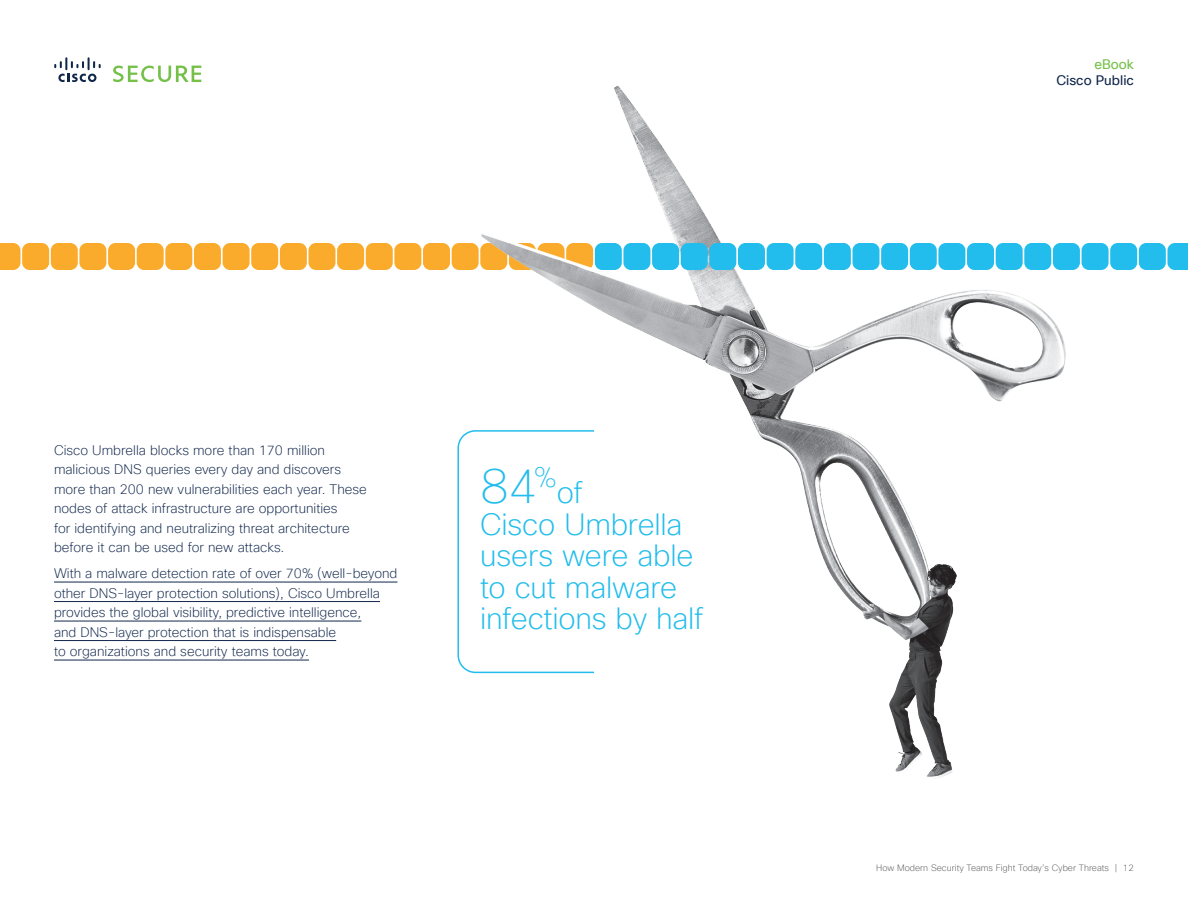
<style>
.page{position:relative;width:1188px;height:918px;background:#fff}
.page>*{position:absolute;margin:0;border:0;box-sizing:border-box;transform-origin:0 0}
.t1{font:100 48px "Cisco Sans TT";color:#22bdec}
.t2{font:200 30px/31.5px "Cisco Sans TT";letter-spacing:-.01em;color:#22bdec}
.t3{font:200 13.5px/19.5px "Cisco Sans TT";color:#11274b}
.t4{font:13.5px "Cisco Sans TT";color:#11274b}
.t5{font:13.5px "Cisco Sans TT";color:#74c04a}
.t6{font:200 9px "Cisco Sans TT";color:#58595b}
</style>
<div class="page">
<svg style="left:54px;top:57px;width:47px;height:25px"></svg>
<svg style="left:113px;top:66px;width:88px;height:16px"></svg>
<hr style="left:54px;top:582px;width:343px;height:1px;background:#11274b">
<hr style="left:54px;top:601px;width:326px;height:1px;background:#11274b">
<hr style="left:54px;top:621px;width:307px;height:1px;background:#11274b">
<hr style="left:54px;top:640px;width:282px;height:1px;background:#11274b">
<hr style="left:54px;top:660px;width:255px;height:1px;background:#11274b">
<img style="left:447px;top:85px;width:619px;height:458px">
<img style="left:818px;top:543px;width:139px;height:235px">
<svg style="left:1167px;top:243px;width:21px;height:27px"></svg>
<div style="left:1139px;top:243px;width:27px;height:27px;background:#22bdec;border-radius:7px"></div>
<div style="left:1110px;top:243px;width:27px;height:27px;background:#22bdec;border-radius:7px"></div>
<div style="left:1082px;top:243px;width:27px;height:27px;background:#22bdec;border-radius:7px"></div>
<div style="left:1053px;top:243px;width:27px;height:27px;background:#22bdec;border-radius:7px"></div>
<div style="left:1024px;top:243px;width:27px;height:27px;background:#22bdec;border-radius:7px"></div>
<div style="left:996px;top:243px;width:27px;height:27px;background:#22bdec;border-radius:7px"></div>
<div style="left:967px;top:243px;width:27px;height:27px;background:#22bdec;border-radius:7px"></div>
<div style="left:938px;top:243px;width:27px;height:27px;background:#22bdec;border-radius:7px"></div>
<div style="left:910px;top:243px;width:27px;height:27px;background:#22bdec;border-radius:7px"></div>
<div style="left:881px;top:243px;width:27px;height:27px;background:#22bdec;border-radius:7px"></div>
<div style="left:853px;top:243px;width:27px;height:27px;background:#22bdec;border-radius:7px"></div>
<div style="left:824px;top:243px;width:27px;height:27px;background:#22bdec;border-radius:7px"></div>
<div style="left:795px;top:243px;width:27px;height:27px;background:#22bdec;border-radius:7px"></div>
<div style="left:767px;top:243px;width:27px;height:27px;background:#22bdec;border-radius:7px"></div>
<div style="left:738px;top:243px;width:27px;height:27px;background:#22bdec;border-radius:7px"></div>
<div style="left:709px;top:243px;width:27px;height:27px;background:#22bdec;border-radius:7px"></div>
<div style="left:681px;top:243px;width:27px;height:27px;background:#22bdec;border-radius:7px"></div>
<div style="left:652px;top:243px;width:27px;height:27px;background:#22bdec;border-radius:7px"></div>
<div style="left:623px;top:243px;width:27px;height:27px;background:#22bdec;border-radius:7px"></div>
<div style="left:595px;top:243px;width:27px;height:27px;background:#22bdec;border-radius:7px"></div>
<div style="left:452px;top:243px;width:27px;height:27px;background:#faab2b;border-radius:7px"></div>
<div style="left:423px;top:243px;width:27px;height:27px;background:#faab2b;border-radius:7px"></div>
<div style="left:394px;top:243px;width:27px;height:27px;background:#faab2b;border-radius:7px"></div>
<div style="left:366px;top:243px;width:27px;height:27px;background:#faab2b;border-radius:7px"></div>
<div style="left:337px;top:243px;width:27px;height:27px;background:#faab2b;border-radius:7px"></div>
<div style="left:308px;top:243px;width:27px;height:27px;background:#faab2b;border-radius:7px"></div>
<div style="left:280px;top:243px;width:27px;height:27px;background:#faab2b;border-radius:7px"></div>
<div style="left:251px;top:243px;width:27px;height:27px;background:#faab2b;border-radius:7px"></div>
<div style="left:223px;top:243px;width:27px;height:27px;background:#faab2b;border-radius:7px"></div>
<div style="left:194px;top:243px;width:27px;height:27px;background:#faab2b;border-radius:7px"></div>
<div style="left:165px;top:243px;width:27px;height:27px;background:#faab2b;border-radius:7px"></div>
<div style="left:137px;top:243px;width:27px;height:27px;background:#faab2b;border-radius:7px"></div>
<div style="left:108px;top:243px;width:27px;height:27px;background:#faab2b;border-radius:7px"></div>
<div style="left:79px;top:243px;width:27px;height:27px;background:#faab2b;border-radius:7px"></div>
<div style="left:51px;top:243px;width:27px;height:27px;background:#faab2b;border-radius:7px"></div>
<div style="left:22px;top:243px;width:27px;height:27px;background:#faab2b;border-radius:7px"></div>
<svg style="left:0;top:243px;width:21px;height:27px"></svg>
<svg style="left:457px;top:429px;width:273px;height:245px"></svg>
<div style="left:594px;top:403px;width:135px;height:287px;background:#fff"></div>
<div style="left:722px;top:437px;width:28px;height:239px;background:#fff"></div>
<p class="t3" style="left:54px;top:440px;width:314px">Cisco Umbrella blocks more than 170 million malicious DNS queries every day and discovers more than 200 new vulnerabilities each year. These nodes of attack infrastructure are opportunities<br>for identifying and neutralizing threat architecture before it can be used for new attacks.</p>
<p class="t3" style="left:54px;top:564px;width:345px">With a malware detection rate of over 70% (well-beyond other DNS-layer protection solutions), Cisco Umbrella provides the global visibility, predictive intelligence,<br>and DNS-layer protection that is indispensable<br>to organizations and security teams today.</p>
<h1 class="t1" style="left:480px;top:455px;width:78px">84<sup>%</sup></h1>
<h2 class="t2" style="left:480px;top:478px;width:224px;text-indent:77px">of<br>Cisco Umbrella users were able to cut malware infections by half</h2>
<p class="t5" style="left:1094px;top:55px;width:41px">eBook</p>
<p class="t4" style="left:1056px;top:72px;width:79px">Cisco Public</p>
<p class="t6" style="left:876px;top:862px;width:259px">How Modern Security Teams Fight Today’s Cyber Threats | 12</p>
</div>
